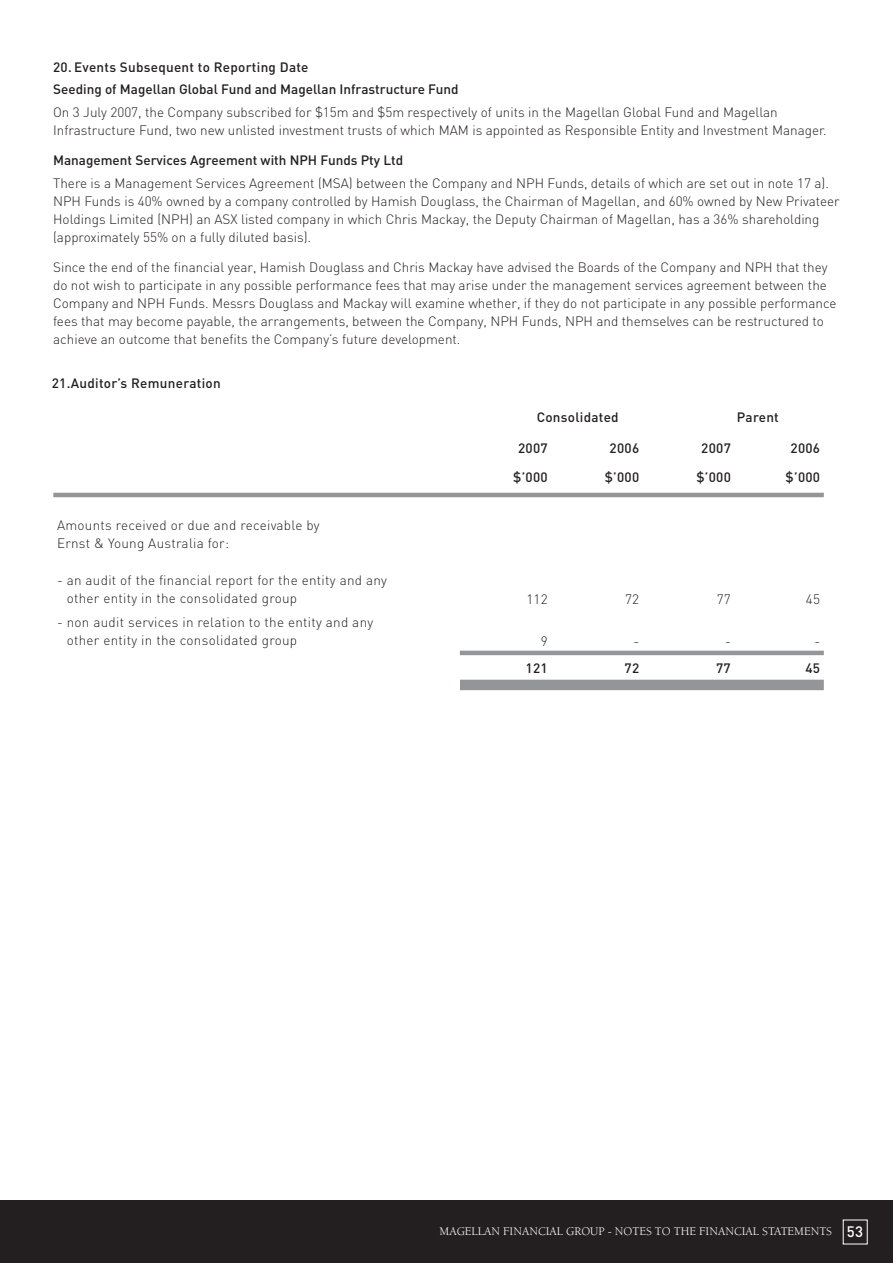
<style>
.page{position:relative;width:893px;height:1263px;background:#fff}
.page>*{position:absolute;margin:0;border:0;box-sizing:border-box;transform-origin:0 0}
.t1{font:500 15px "DIN";color:#fff}
.t2{font:300 13.5px/18px "DIN";color:#231f20}
.t3{font:500 13.5px/22.2px "DIN";letter-spacing:.005em;color:#231f20}
.t4{font:300 13.5px/18px "DIN";letter-spacing:.02em;color:#231f20}
.t5{font:12px "Berkeley Std";color:#fff}
</style>
<div class="page">
<div style="left:0;top:1201px;width:893px;height:62px;background:#231f20"></div>
<svg style="left:53px;top:493px;width:771px;height:197px"></svg>
<div style="left:53px;top:680px;width:407px;height:10px;background:#fff"></div>
<p class="t3" style="left:53px;top:56px;width:407px">20. Events Subsequent to Reporting Date<br>Seeding of Magellan Global Fund and Magellan Infrastructure Fund</p>
<p class="t2" style="left:53px;top:103px;width:775px">On 3 July 2007, the Company subscribed for $15m and $5m respectively of units in the Magellan Global Fund and Magellan<br>Infrastructure Fund, two new unlisted investment trusts of which MAM is appointed as Responsible Entity and Investment Manager.</p>
<p class="t3" style="left:53px;top:149px;width:352px">Management Services Agreement with NPH Funds Pty Ltd</p>
<p class="t2" style="left:53px;top:174px;width:788px">There is a Management Services Agreement (MSA) between the Company and NPH Funds, details of which are set out in note 17 a).<br>NPH Funds is 40% owned by a company controlled by Hamish Douglass, the Chairman of Magellan, and 60% owned by New Privateer Holdings Limited (NPH) an ASX listed company in which Chris Mackay, the Deputy Chairman of Magellan, has a 36% shareholding (approximately 55% on a fully diluted basis).</p>
<p class="t2" style="left:53px;top:258px;width:785px">Since the end of the financial year, Hamish Douglass and Chris Mackay have advised the Boards of the Company and NPH that they do not wish to participate in any possible performance fees that may arise under the management services agreement between the Company and NPH Funds. Messrs Douglass and Mackay will examine whether, if they do not participate in any possible performance fees that may become payable, the arrangements, between the Company, NPH Funds, NPH and themselves can be restructured to achieve an outcome that benefits the Company’s future development.</p>
<p class="t3" style="left:52px;top:372px;width:170px">21.Auditor’s Remuneration</p>
<p class="t3" style="left:537px;top:406px;width:84px">Consolidated</p>
<p class="t3" style="left:737px;top:406px;width:43px">Parent</p>
<p class="t3" style="left:518px;top:436px;width:31px">2007</p>
<p class="t3" style="left:610px;top:436px;width:31px">2006</p>
<p class="t3" style="left:701px;top:436px;width:31px">2007</p>
<p class="t3" style="left:790px;top:436px;width:31px">2006</p>
<p class="t3" style="left:513px;top:466px;width:36px">$’000</p>
<p class="t3" style="left:605px;top:466px;width:36px">$’000</p>
<p class="t3" style="left:696px;top:466px;width:36px">$’000</p>
<p class="t3" style="left:786px;top:466px;width:36px">$’000</p>
<p class="t4" style="left:57px;top:516px;width:264px">Amounts received or due and receivable by<br>Ernst &amp; Young Australia for:</p>
<p class="t4" style="left:67px;top:571px;width:322px;text-indent:-10px">- an audit of the financial report for the entity and any other entity in the consolidated group</p>
<p class="t2" style="left:526px;top:590px;width:23px">112</p>
<p class="t2" style="left:625px;top:590px;width:16px">72</p>
<p class="t2" style="left:717px;top:590px;width:16px">77</p>
<p class="t2" style="left:806px;top:590px;width:16px">45</p>
<p class="t4" style="left:67px;top:613px;width:308px;text-indent:-10px">- non audit services in relation to the entity and any other entity in the consolidated group</p>
<p class="t2" style="left:541px;top:632px;width:8px">9</p>
<p class="t2" style="left:633px;top:632px;width:7px">-</p>
<p class="t2" style="left:725px;top:632px;width:7px">-</p>
<p class="t2" style="left:814px;top:632px;width:7px">-</p>
<p class="t3" style="left:526px;top:656px;width:24px">121</p>
<p class="t3" style="left:624px;top:656px;width:16px">72</p>
<p class="t3" style="left:716px;top:656px;width:16px">77</p>
<p class="t3" style="left:805px;top:656px;width:16px">45</p>
<p class="t5" style="left:440px;top:1225px;width:394px">MAGELLAN FINANCIAL GROUP - NOTES TO THE FINANCIAL STATEMENTS</p>
<p class="t1" style="left:847px;top:1222px;width:18px">53</p>
</div>
